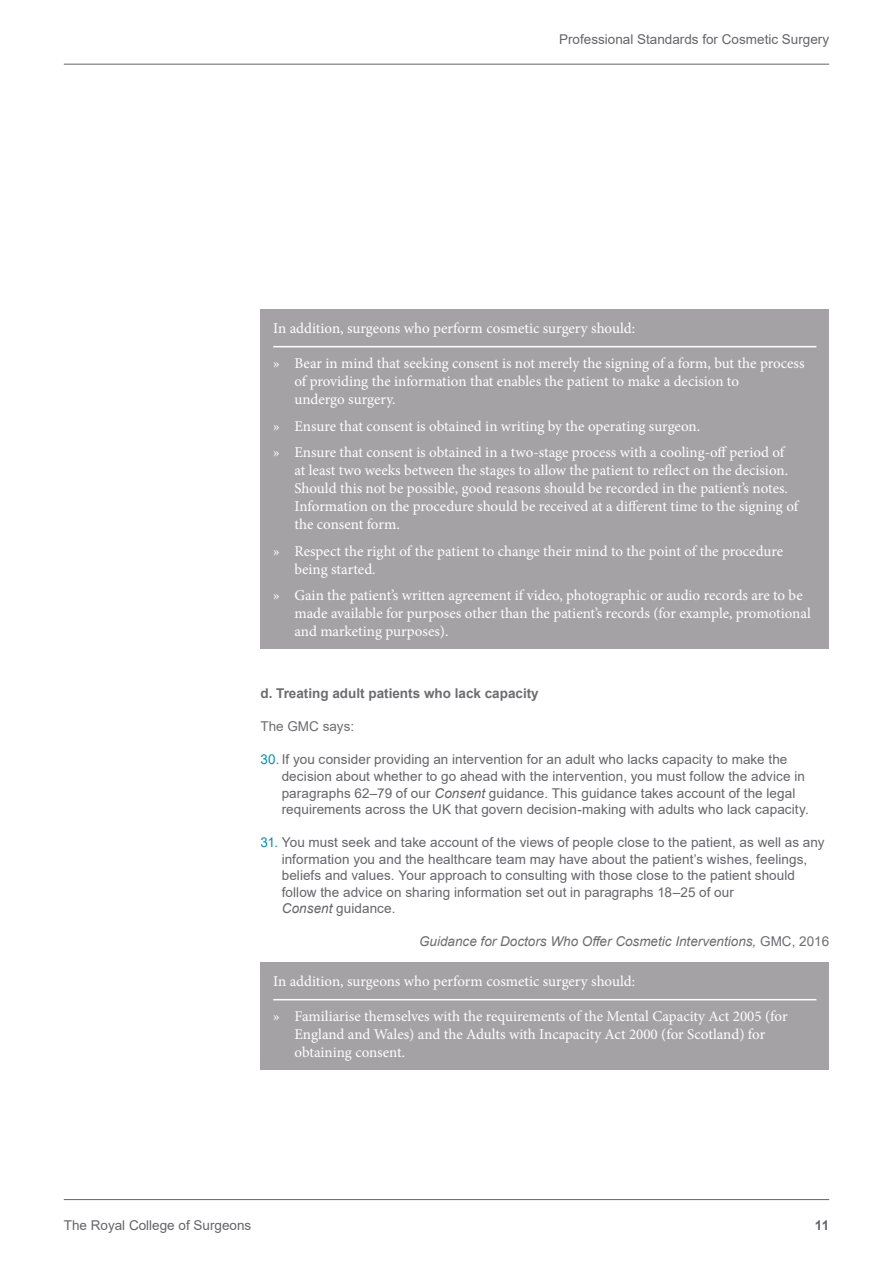
<style>
.page{position:relative;width:893px;height:1263px;background:#fff}
.page>*{position:absolute;margin:0;border:0;box-sizing:border-box;transform-origin:0 0}
.Inset_body_list{font:15px/18px "Minion Pro";color:#fff}
.Inset_box_body{font:15px/18px "Minion Pro";color:#fff}
.Inset_box_title{font:15px "Minion Pro";color:#fff}
.List{font:13.5px/16.5px "Arial";letter-spacing:.005em;color:#646569}
.Attribution{font:italic 13.5px "Arial";color:#6c6d70}
.t1{font:700 13.5px "Arial";color:#6c6d70}
.Body_Copy{font:13.5px "Arial";color:#6c6d70}
.t2{font:700 13.5px "Arial";color:#646569}
.s1{color:#028fb7}
.s2{font-style:italic}
.s3{font-style:normal}
</style>
<div class="page">
<hr style="left:64px;top:64px;width:765px;height:1px;background:#646569">
<hr style="left:64px;top:1199px;width:765px;height:1px;background:#646569">
<div style="left:260px;top:309px;width:569px;height:340px;background:#a5a2a5"></div>
<hr style="left:273px;top:346px;width:543px;height:1px;background:#fff">
<div style="left:260px;top:962px;width:569px;height:108px;background:#a5a2a5"></div>
<hr style="left:273px;top:999px;width:543px;height:1px;background:#fff">
<p class="List" style="left:559px;top:30px;width:272px">Professional Standards for Cosmetic Surgery</p>
<p class="Inset_box_title" style="left:273px;top:318px;width:364px">In addition, surgeons who perform cosmetic surgery should:</p>
<p class="Inset_body_list" style="left:294px;top:354px;width:511px;text-indent:-21px">» Bear in mind that seeking consent is not merely the signing of a form, but the process of providing the information that enables the patient to make a decision to<br>undergo surgery.</p>
<p class="Inset_body_list" style="left:273px;top:417px;width:428px">» Ensure that consent is obtained in writing by the operating surgeon.</p>
<p class="Inset_body_list" style="left:294px;top:443px;width:505px;text-indent:-21px">» Ensure that consent is obtained in a two-stage process with a cooling-off period of at least two weeks between the stages to allow the patient to reflect on the decision.<br>Should this not be possible, good reasons should be recorded in the patient’s notes.<br>Information on the procedure should be received at a different time to the signing of the consent form.</p>
<p class="Inset_body_list" style="left:294px;top:542px;width:490px;text-indent:-21px">» Respect the right of the patient to change their mind to the point of the procedure being started.</p>
<p class="Inset_body_list" style="left:294px;top:586px;width:518px;text-indent:-21px">» Gain the patient’s written agreement if video, photographic or audio records are to be made available for purposes other than the patient’s records (for example, promotional and marketing purposes).</p>
<h3 class="t1" style="left:260px;top:684px;width:280px">d. Treating adult patients who lack capacity</h3>
<p class="Body_Copy" style="left:260px;top:717px;width:95px">The GMC says:</p>
<p class="List" style="left:282px;top:751px;width:529px;text-indent:-21px"><span class="s1">30.</span> If you consider providing an intervention for an adult who lacks capacity to make the decision about whether to go ahead with the intervention, you must follow the advice in paragraphs 62–79 of our <span class="s2">Consent</span> guidance. This guidance takes account of the legal requirements across the UK that govern decision-making with adults who lack capacity.</p>
<p class="List" style="left:282px;top:834px;width:544px;text-indent:-21px"><span class="s1">31.</span> You must seek and take account of the views of people close to the patient, as well as any information you and the healthcare team may have about the patient’s wishes, feelings, beliefs and values. Your approach to consulting with those close to the patient should follow the advice on sharing information set out in paragraphs 18–25 of our<br><span class="s2">Consent</span> guidance.</p>
<p class="Attribution" style="left:419px;top:932px;width:412px">Guidance for Doctors Who Offer Cosmetic Interventions, <span class="s3">GMC, 2016</span></p>
<p class="Inset_box_title" style="left:273px;top:971px;width:364px">In addition, surgeons who perform cosmetic surgery should:</p>
<p class="Inset_box_body" style="left:294px;top:1007px;width:495px;text-indent:-21px">» Familiarise themselves with the requirements of the Mental Capacity Act 2005 (for<br>England and Wales) and the Adults with Incapacity Act 2000 (for Scotland) for obtaining consent.</p>
<p class="List" style="left:64px;top:1217px;width:189px">The Royal College of Surgeons</p>
<p class="t2" style="left:815px;top:1216px;width:16px">11</p>
</div>
